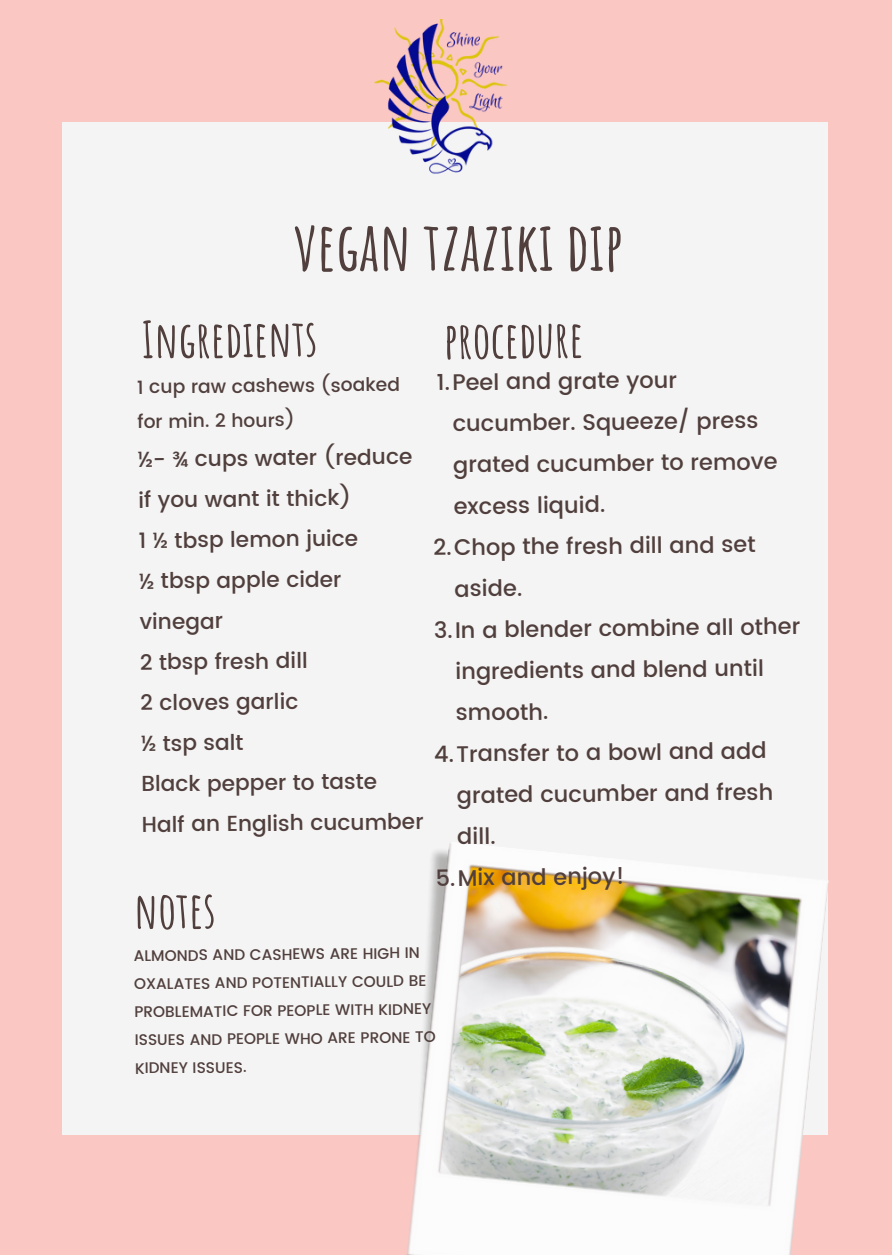
<style>
.page{position:relative;width:892px;height:1258px;background:#fff}
.page>*{position:absolute;margin:0;border:0;box-sizing:border-box;transform-origin:0 0}
.t1{font:700 66.9px "Amatic SC";color:#503f3c}
.t2{font:700 50.1px "Amatic SC";color:#503f3c}
.t3{font:500 22.5px/41.4px "Poppins";color:#503f3c}
.t4{font:500 21.6px/40.2px "Poppins";color:#503f3c}
.t5{font:500 18.6px/33.9px "Poppins";color:#503f3c}
.t6{font:500 15.3px/27.9px "Poppins";color:#503f3c}
</style>
<div class="page">
<div style="left:0;top:0;width:891px;height:1255px;background:#fbc7c3"></div>
<div style="left:62px;top:122px;width:765px;height:1012px;background:#f4f4f4"></div>
<img style="left:388px;top:839px;width:440px;height:416px">
<img style="left:374px;top:19px;width:134px;height:155px">
<p class="t1" style="left:293px;top:203px;width:331px">VEGAN TZAZIKI DIP</p>
<p class="t2" style="left:141px;top:308px;width:177px;rotate:-1deg">INGREDIENTS</p>
<p class="t2" style="left:443px;top:308px;width:141px;rotate:-1deg">PROCEDURE</p>
<p class="t3" style="left:451px;top:362px;width:326px;text-indent:-15px;rotate:-1deg">1.Peel and grate your cucumber. Squeeze/ press grated cucumber to remove excess liquid.</p>
<p class="t3" style="left:453px;top:528px;width:303px;line-height:40.5px;text-indent:-20px;rotate:-1deg">2.Chop the fresh dill and set aside.</p>
<p class="t3" style="left:454px;top:611px;width:347px;text-indent:-20px;rotate:-1deg">3.In a blender combine all other ingredients and blend until smooth.</p>
<p class="t3" style="left:455px;top:734px;width:318px;text-indent:-22px;rotate:-1deg">4.Transfer to a bowl and add grated cucumber and fresh dill.</p>
<p class="t3" style="left:435px;top:858px;width:190px;rotate:-1deg">5.Mix and enjoy!</p>
<p class="t5" style="left:136px;top:371px;width:264px;rotate:-1deg">1 cup raw cashews (soaked for min. 2 hours)</p>
<p class="t4" style="left:137px;top:440px;width:276px;rotate:-1deg">½- ¾ cups water (reduce if you want it thick)</p>
<p class="t4" style="left:138px;top:521px;width:221px;rotate:-1deg">1 ½ tbsp lemon juice</p>
<p class="t4" style="left:138px;top:562px;width:204px;rotate:-1deg">½ tbsp apple cider vinegar</p>
<p class="t4" style="left:140px;top:643px;width:169px;rotate:-1deg">2 tbsp fresh dill</p>
<p class="t4" style="left:140px;top:683px;width:159px;rotate:-1deg">2 cloves garlic</p>
<p class="t4" style="left:140px;top:724px;width:104px;rotate:-1deg">½ tsp salt</p>
<p class="t4" style="left:141px;top:764px;width:237px;rotate:-1deg">Black pepper to taste</p>
<p class="t4" style="left:141px;top:805px;width:283px;rotate:-1deg">Half an English cucumber</p>
<p class="t2" style="left:133px;top:878px;width:83px;rotate:-1deg">NOTES</p>
<p class="t6" style="left:133px;top:943px;width:303px;rotate:-1deg">ALMONDS AND CASHEWS ARE HIGH IN<br>OXALATES AND POTENTIALLY COULD BE<br>PROBLEMATIC FOR PEOPLE WITH KIDNEY<br>ISSUES AND PEOPLE WHO ARE PRONE TO<br>KIDNEY ISSUES.</p>
</div>
